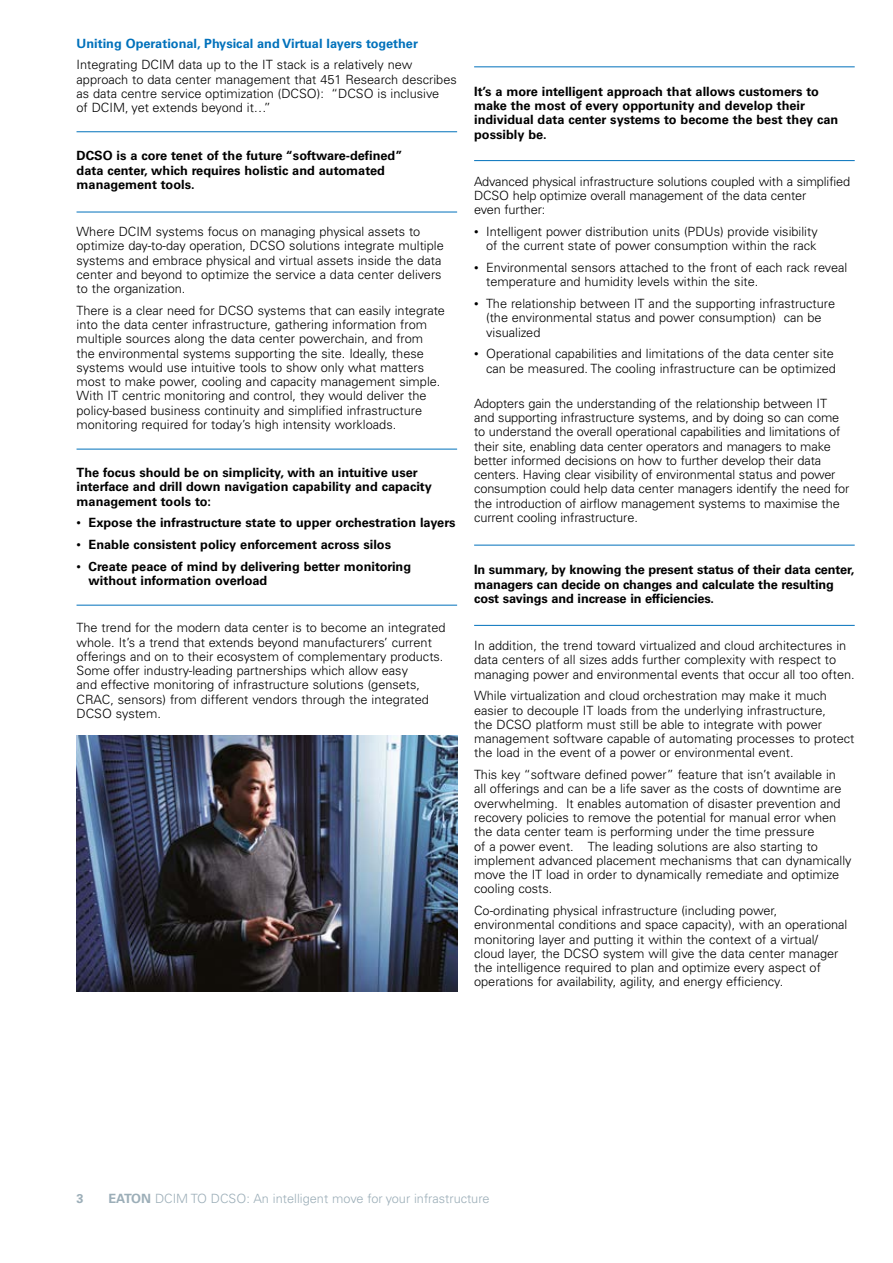
<style>
.page{position:relative;width:893px;height:1263px;background:#fff}
.page>*{position:absolute;margin:0;border:0;box-sizing:border-box;transform-origin:0 0}
.t1{font:300 12.75px/14.2px "Univers LT Pro 45";color:#000}
.t2{font:700 12.75px/14.2px "Univers LT Pro 65";color:#000}
.t3{font:300 12.75px "Univers LT Pro 45";color:#9caeb8}
.t4{font:700 12.75px "Univers LT Pro 65";color:#0071bb}
.t5{font:700 12.75px "Univers LT Pro 65";color:#9caeb8}
.s1{font-family:"Univers LT Pro 45";font-weight:300;font-size:9px}
.s2{font-size:9px}
.s3{font-family:"Univers LT Pro 65";font-weight:700}
</style>
<div class="page">
<hr style="left:77px;top:131px;width:380px;height:1px;background:#0071bb">
<hr style="left:77px;top:212px;width:380px;height:1px;background:#0071bb">
<hr style="left:474px;top:67px;width:381px;height:1px;background:#0071bb">
<hr style="left:474px;top:160px;width:381px;height:1px;background:#0071bb">
<img style="left:76px;top:736px;width:381px;height:256px">
<hr style="left:77px;top:449px;width:380px;height:1px;background:#0071bb">
<hr style="left:77px;top:605px;width:380px;height:1px;background:#0071bb">
<hr style="left:474px;top:545px;width:381px;height:1px;background:#0071bb">
<hr style="left:474px;top:625px;width:381px;height:1px;background:#0071bb">
<p class="t4" style="left:77px;top:34px;width:343px">Uniting Operational, Physical and Virtual layers together</p>
<p class="t1" style="left:77px;top:57px;width:382px">Integrating DCIM data up to the IT stack is a relatively new approach to data center management that 451 Research describes as data centre service optimization (DCSO): “DCSO is inclusive<br>of DCIM, yet extends beyond it…”</p>
<p class="t2" style="left:77px;top:148px;width:327px">DCSO is a core tenet of the future “software-defined” data center, which requires holistic and automated management tools.</p>
<p class="t1" style="left:77px;top:224px;width:369px">Where DCIM systems focus on managing physical assets to optimize day-to-day operation, DCSO solutions integrate multiple systems and embrace physical and virtual assets inside the data center and beyond to optimize the service a data center delivers to the organization.</p>
<p class="t1" style="left:77px;top:303px;width:370px">There is a clear need for DCSO systems that can easily integrate into the data center infrastructure, gathering information from multiple sources along the data center powerchain, and from<br>the environmental systems supporting the site. Ideally, these systems would use intuitive tools to show only what matters most to make power, cooling and capacity management simple.<br>With IT centric monitoring and control, they would deliver the policy-based business continuity and simplified infrastructure monitoring required for today’s high intensity workloads.</p>
<p class="t2" style="left:77px;top:465px;width:357px">The focus should be on simplicity, with an intuitive user interface and drill down navigation capability and capacity management tools to:</p>
<p class="t2" style="left:77px;top:515px;width:381px"><span class="s1">•</span> Expose the infrastructure state to upper orchestration layers</p>
<p class="t2" style="left:77px;top:537px;width:316px"><span class="s1">•</span> Enable consistent policy enforcement across silos</p>
<p class="t2" style="left:89px;top:559px;width:324px;text-indent:-12px"><span class="s1">•</span> Create peace of mind by delivering better monitoring without information overload</p>
<p class="t1" style="left:77px;top:620px;width:371px">The trend for the modern data center is to become an integrated whole. It’s a trend that extends beyond manufacturers’ current offerings and on to their ecosystem of complementary products.<br>Some offer industry-leading partnerships which allow easy<br>and effective monitoring of infrastructure solutions (gensets, CRAC, sensors) from different vendors through the integrated DCSO system.</p>
<p class="t2" style="left:474px;top:84px;width:366px">It’s a more intelligent approach that allows customers to make the most of every opportunity and develop their individual data center systems to become the best they can possibly be.</p>
<p class="t1" style="left:474px;top:174px;width:378px">Advanced physical infrastructure solutions coupled with a simplified<br>DCSO help optimize overall management of the data center<br>even further:</p>
<p class="t1" style="left:474px;top:224px;width:345px;text-align:right"><span class="s2">•</span> Intelligent power distribution units (PDUs) provide visibility of the current state of power consumption within the rack</p>
<p class="t1" style="left:486px;top:260px;width:363px;text-indent:-12px"><span class="s2">•</span> Environmental sensors attached to the front of each rack reveal temperature and humidity levels within the site.</p>
<p class="t1" style="left:486px;top:296px;width:350px;text-indent:-12px"><span class="s2">•</span> The relationship between IT and the supporting infrastructure (the environmental status and power consumption) can be visualized</p>
<p class="t1" style="left:474px;top:346px;width:363px;text-align:right"><span class="s2">•</span> Operational capabilities and limitations of the data center site can be measured. The cooling infrastructure can be optimized</p>
<p class="t1" style="left:474px;top:396px;width:377px">Adopters gain the understanding of the relationship between IT and supporting infrastructure systems, and by doing so can come to understand the overall operational capabilities and limitations of their site, enabling data center operators and managers to make better informed decisions on how to further develop their data centers. Having clear visibility of environmental status and power consumption could help data center managers identify the need for the introduction of airflow management systems to maximise the current cooling infrastructure.</p>
<p class="t2" style="left:474px;top:562px;width:382px">In summary, by knowing the present status of their data center, managers can decide on changes and calculate the resulting cost savings and increase in efficiencies.</p>
<p class="t1" style="left:474px;top:638px;width:382px">In addition, the trend toward virtualized and cloud architectures in data centers of all sizes adds further complexity with respect to managing power and environmental events that occur all too often.</p>
<p class="t1" style="left:474px;top:688px;width:382px">While virtualization and cloud orchestration may make it much easier to decouple IT loads from the underlying infrastructure,<br>the DCSO platform must still be able to integrate with power management software capable of automating processes to protect the load in the event of a power or environmental event.</p>
<p class="t1" style="left:474px;top:767px;width:379px">This key “software defined power” feature that isn’t available in<br>all offerings and can be a life saver as the costs of downtime are overwhelming. It enables automation of disaster prevention and recovery policies to remove the potential for manual error when the data center team is performing under the time pressure<br>of a power event. The leading solutions are also starting to implement advanced placement mechanisms that can dynamically move the IT load in order to dynamically remediate and optimize cooling costs.</p>
<p class="t1" style="left:474px;top:903px;width:375px">Co-ordinating physical infrastructure (including power, environmental conditions and space capacity), with an operational monitoring layer and putting it within the context of a virtual/ cloud layer, the DCSO system will give the data center manager the intelligence required to plan and optimize every aspect of operations for availability, agility, and energy efficiency.</p>
<p class="t5" style="left:77px;top:1190px;width:9px">3</p>
<p class="t3" style="left:108px;top:1190px;width:383px"><span class="s3">EATON</span> DCIM TO DCSO: An intelligent move for your infrastructure</p>
</div>
